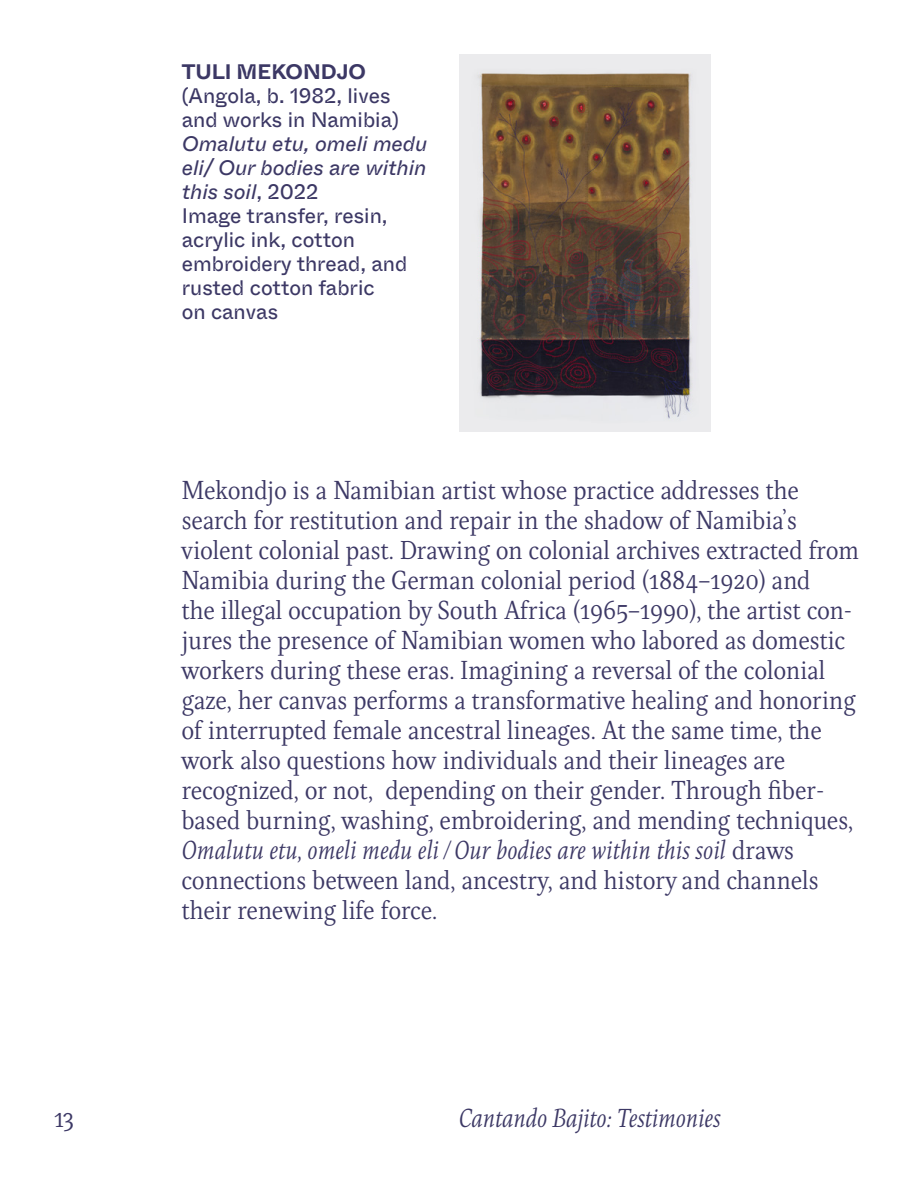
<style>
.page{position:relative;width:918px;height:1188px;background:#fff}
.page>*{position:absolute;margin:0;border:0;box-sizing:border-box;transform-origin:0 0}
.t1{font:27px/30px "Eskapade";color:#3c3865}
.t2{font:italic 27px "Eskapade";letter-spacing:-.01em;color:#3c3865}
.t3{font:21px/24px "ABC Whyte Inktrap";color:#3c3865}
.t4{font:700 21px "ABC Whyte Inktrap";color:#3c3865}
.s1{font-style:italic}
</style>
<div class="page">
<img style="left:459px;top:55px;width:251px;height:377px">
<p class="t4" style="left:182px;top:58px;width:186px">TULI MEKONDJO</p>
<p class="t3" style="left:182px;top:84px;width:219px">(Angola, b. 1982, lives and works in Namibia)</p>
<p class="t3" style="left:182px;top:132px;width:247px"><span class="s1">Omalutu etu, omeli medu eli/ Our bodies are within this soil</span>, 2022<br>Image transfer, resin, acrylic ink, cotton embroidery thread, and rusted cotton fabric<br>on canvas</p>
<p class="t1" style="left:182px;top:474px;width:679px">Mekondjo is a Namibian artist whose practice addresses the search for restitution and repair in the shadow of Namibia’s violent colonial past. Drawing on colonial archives extracted from Namibia during the German colonial period (1884–1920) and<br>the illegal occupation by South Africa (1965–1990), the artist con&shy;jures the presence of Namibian women who labored as domestic workers during these eras. Imagining a reversal of the colonial gaze, her canvas performs a transformative healing and honoring of interrupted female ancestral lineages. At the same time, the work also questions how individuals and their lineages are recognized, or not, depending on their gender. Through fiber&shy;based burning, washing, embroidering, and mending techniques, <span class="s1">Omalutu etu, omeli medu eli / Our bodies are within this soil</span> draws connections between land, ancestry, and history and channels their renewing life force.</p>
<p class="t1" style="left:54px;top:1101px;width:22px">13</p>
<p class="t2" style="left:459px;top:1098px;width:263px">Cantando Bajito: Testimonies</p>
</div>
